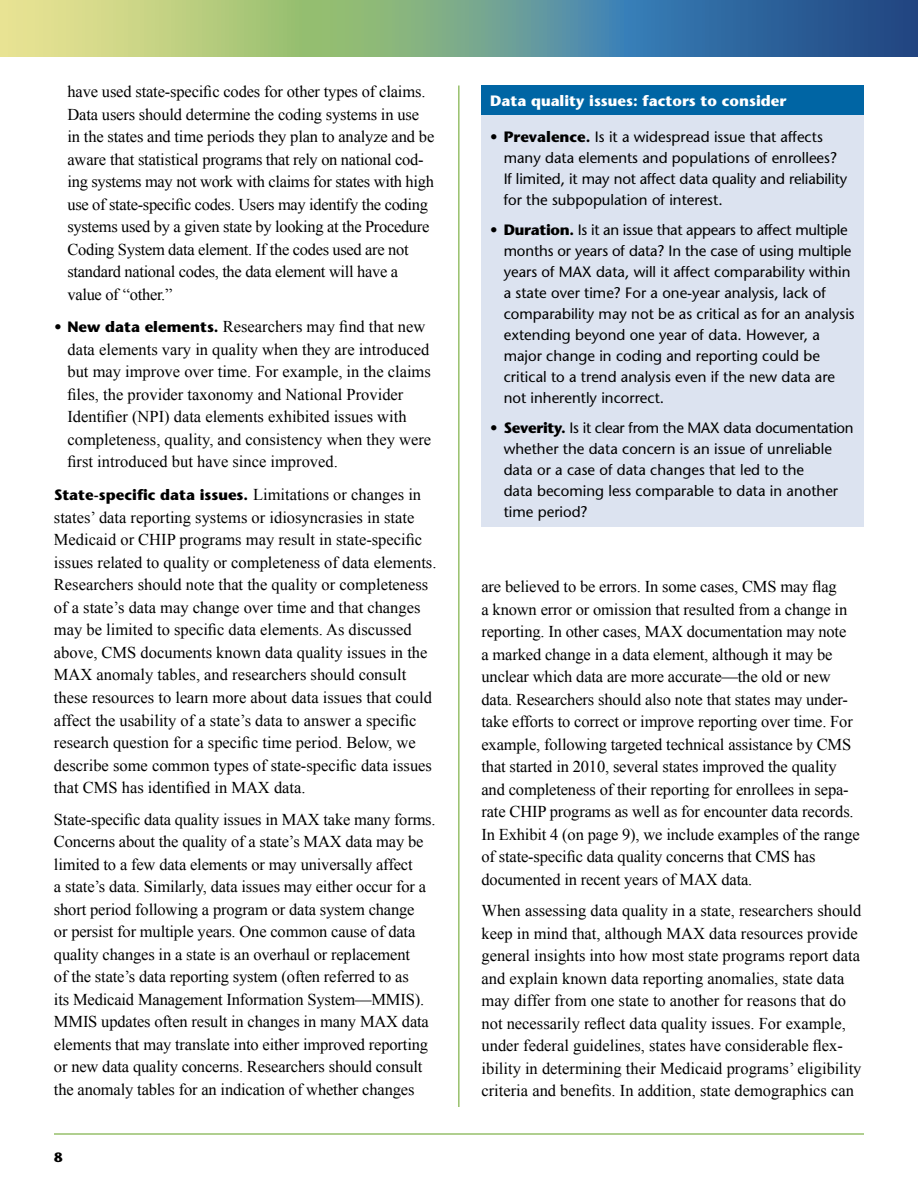
<style>
.page{position:relative;width:918px;height:1188px;background:#fff}
.page>*{position:absolute;margin:0;border:0;box-sizing:border-box;transform-origin:0 0}
.t1{font:16.5px/22.5px "Times New Roman";letter-spacing:-.01em;color:#000}
.t2{font:500 15px/21px "Stone Sans Std";color:#000}
.t3{font:700 15px "Stone Sans Std";color:#000}
.t4{font:700 15px "Stone Sans Std";color:#fff}
.t5{font:700 13.5px "Stone Sans Std";color:#000}
.s1{font-family:"Stone Sans Std";font-weight:700;font-size:15px}
.s2{font-family:"Times New Roman";font-weight:400;font-size:16.5px}
.s3{font-weight:700}
</style>
<div class="page">
<svg style="left:0;top:0;width:918px;height:56px;background:#789f8e"></svg>
<hr style="left:458px;top:86px;width:2px;height:1021px;background:#97c06b">
<hr style="left:54px;top:1133px;width:810px;height:2px;background:#97c06b">
<div style="left:481px;top:113px;width:383px;height:413px;background:#dce3f0"></div>
<div style="left:481px;top:86px;width:383px;height:29px;background:#0065a4"></div>
<p class="t1" style="left:67px;top:80px;width:368px">have used state-specific codes for other types of claims.<br>Data users should determine the coding systems in use in the states and time periods they plan to analyze and be aware that statistical programs that rely on national cod&shy;ing systems may not work with claims for states with high use of state-specific codes. Users may identify the coding systems used by a given state by looking at the Procedure Coding System data element. If the codes used are not standard national codes, the data element will have a value of “other.”</p>
<p class="t1" style="left:67px;top:315px;width:365px;text-indent:-13px"><span class="s1">• New data elements.</span> Researchers may find that new data elements vary in quality when they are introduced but may improve over time. For example, in the claims files, the provider taxonomy and National Provider Identifier (NPI) data elements exhibited issues with completeness, quality, and consistency when they were first introduced but have since improved.</p>
<p class="t3" style="left:54px;top:486px;width:369px">State-specific data issues. <span class="s2">Limitations or changes in</span></p>
<p class="t1" style="left:54px;top:506px;width:384px">states’ data reporting systems or idiosyncrasies in state Medicaid or CHIP programs may result in state-specific issues related to quality or completeness of data elements.<br>Researchers should note that the quality or completeness of a state’s data may change over time and that changes may be limited to specific data elements. As discussed above, CMS documents known data quality issues in the MAX anomaly tables, and researchers should consult these resources to learn more about data issues that could affect the usability of a state’s data to answer a specific research question for a specific time period. Below, we describe some common types of state-specific data issues that CMS has identified in MAX data.</p>
<p class="t1" style="left:54px;top:807px;width:383px">State-specific data quality issues in MAX take many forms.<br>Concerns about the quality of a state’s MAX data may be limited to a few data elements or may universally affect<br>a state’s data. Similarly, data issues may either occur for a short period following a program or data system change<br>or persist for multiple years. One common cause of data quality changes in a state is an overhaul or replacement<br>of the state’s data reporting system (often referred to as<br>its Medicaid Management Information System—MMIS).<br>MMIS updates often result in changes in many MAX data elements that may translate into either improved reporting or new data quality concerns. Researchers should consult the anomaly tables for an indication of whether changes</p>
<p class="t5" style="left:54px;top:1149px;width:10px">8</p>
<p class="t4" style="left:490px;top:91px;width:298px">Data quality issues: factors to consider</p>
<p class="t2" style="left:504px;top:127px;width:345px;text-indent:-14px">• <span class="s3">Prevalence.</span> Is it a widespread issue that affects many data elements and populations of enrollees?<br>If limited, it may not affect data quality and reliability for the subpopulation of interest.</p>
<p class="t2" style="left:504px;top:220px;width:353px;text-indent:-14px">• <span class="s3">Duration.</span> Is it an issue that appears to affect multiple months or years of data? In the case of using multiple years of MAX data, will it affect comparability within a state over time? For a one-year analysis, lack of comparability may not be as critical as for an analysis extending beyond one year of data. However, a major change in coding and reporting could be critical to a trend analysis even if the new data are not inherently incorrect.</p>
<p class="t2" style="left:504px;top:418px;width:351px;text-indent:-14px">• <span class="s3">Severity.</span> Is it clear from the MAX data documentation whether the data concern is an issue of unreliable data or a case of data changes that led to the<br>data becoming less comparable to data in another time period?</p>
<p class="t1" style="left:482px;top:575px;width:380px">are believed to be errors. In some cases, CMS may flag<br>a known error or omission that resulted from a change in reporting. In other cases, MAX documentation may note<br>a marked change in a data element, although it may be unclear which data are more accurate—the old or new data. Researchers should also note that states may under&shy;take efforts to correct or improve reporting over time. For example, following targeted technical assistance by CMS that started in 2010, several states improved the quality and completeness of their reporting for enrollees in sepa&shy;rate CHIP programs as well as for encounter data records.<br>In Exhibit 4 (on page 9), we include examples of the range of state-specific data quality concerns that CMS has documented in recent years of MAX data.</p>
<p class="t1" style="left:482px;top:899px;width:382px">When assessing data quality in a state, researchers should keep in mind that, although MAX data resources provide general insights into how most state programs report data and explain known data reporting anomalies, state data may differ from one state to another for reasons that do not necessarily reflect data quality issues. For example, under federal guidelines, states have considerable flex&shy;ibility in determining their Medicaid programs’ eligibility criteria and benefits. In addition, state demographics can</p>
</div>
